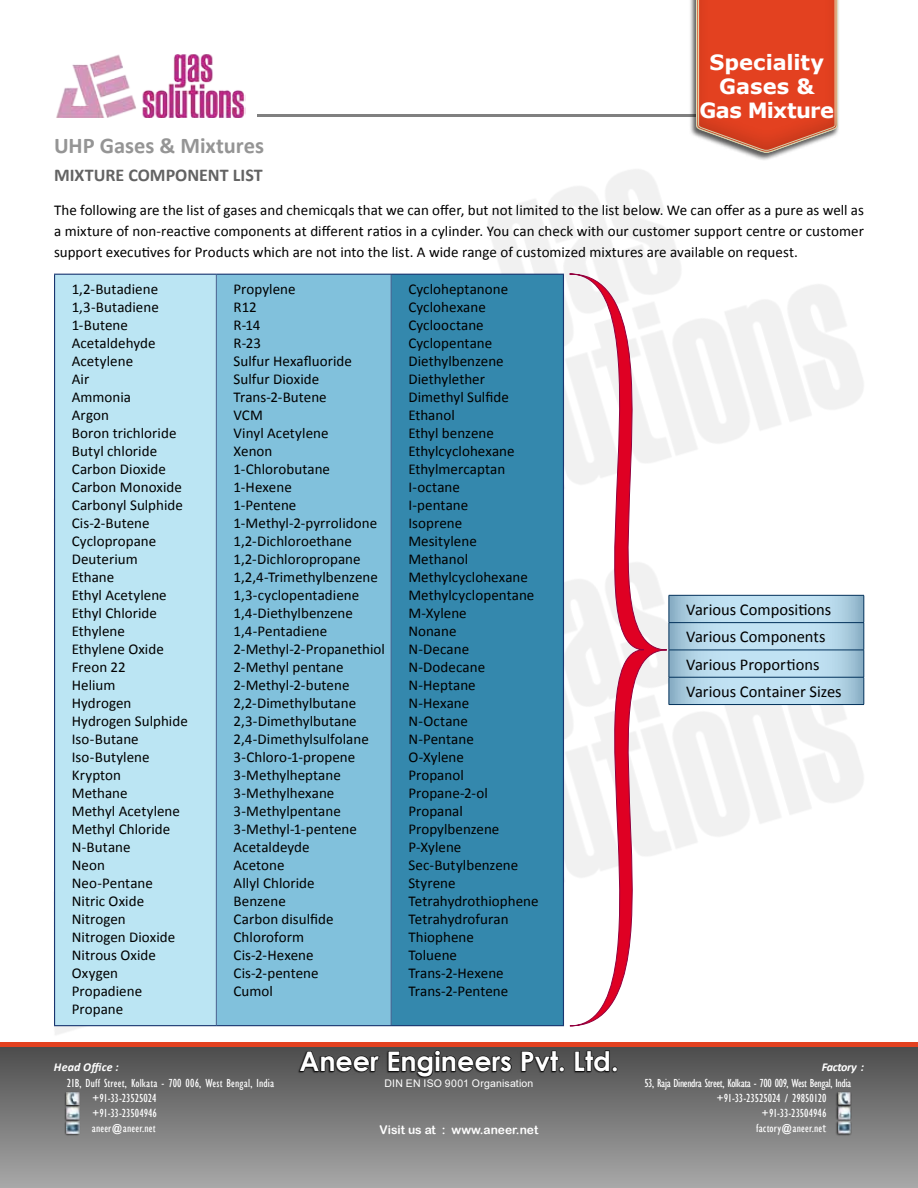
<style>
.page{position:relative;width:918px;height:1188px;background:#fff}
.page>*{position:absolute;margin:0;border:0;box-sizing:border-box;transform-origin:0 0}
.t1{font:700 27px "Century Gothic";color:#fff}
.t2{font:700 22.5px "Calibri";color:#959595}
.t3{font:700 21px/24px "Verdana";letter-spacing:-.005em;color:#fff;text-align:center}
.t4{font:700 18px "Calibri";color:#636363}
.t5{font:16.5px/27.3px "Calibri";color:#000}
.t6{font:15px/18px "Calibri";letter-spacing:.005em;color:#000}
.t7{font:condensed 12px/15px "Gill Sans";color:#fff}
.t8{font:condensed 12px "Gill Sans";letter-spacing:-.03em;color:#fff}
.t9{font:12px "Arial Rounded MT Bold";color:#fff}
.t10{font:italic 700 12px "Calibri";letter-spacing:-.015em;color:#fff}
.t11{font:10.5px "Arial";letter-spacing:.02em;color:#fff}
.s1{font-family:"Calibri";font-stretch:normal}
</style>
<div class="page">
<img style="left:0;top:505px;width:882px;height:538px">
<div style="left:0;top:1046px;width:918px;height:142px;background:linear-gradient(to bottom,#4c4c4c,#a8a8a8)"></div>
<hr style="left:0;top:1043px;width:918px;height:4px;background:#e34120">
<div style="left:836px;top:1120px;width:16px;height:16px;background:#000;opacity:.75"></div>
<div style="left:836px;top:1106px;width:16px;height:16px;background:#000;opacity:.75"></div>
<div style="left:836px;top:1091px;width:16px;height:17px;background:#000;opacity:.75"></div>
<svg style="left:838px;top:1092px;width:13px;height:42px"></svg>
<div style="left:65px;top:1120px;width:16px;height:17px;background:#000;opacity:.75"></div>
<div style="left:65px;top:1106px;width:16px;height:16px;background:#000;opacity:.75"></div>
<div style="left:64px;top:1091px;width:17px;height:17px;background:#000;opacity:.75"></div>
<svg style="left:67px;top:1092px;width:13px;height:42px"></svg>
<div style="left:298px;top:1050px;width:320px;height:29px;background:#000;opacity:.8"></div>
<svg style="left:299px;top:1051px;width:81px;height:21px;background:#2c2c2c"></svg>
<svg style="left:388px;top:1050px;width:124px;height:27px;background:#313131"></svg>
<svg style="left:521px;top:1051px;width:44px;height:21px"></svg>
<svg style="left:575px;top:1050px;width:43px;height:22px"></svg>
<hr style="left:257px;top:115px;width:439px;height:2px;background:#000">
<div style="left:678px;top:0;width:176px;height:171px;background:#000;opacity:.15"></div>
<img style="left:56px;top:54px;width:189px;height:64px">
<div style="left:55px;top:274px;width:161px;height:752px;background:#bbe5f3"></div>
<div style="left:216px;top:274px;width:175px;height:752px;background:#81c1dc"></div>
<div style="left:391px;top:274px;width:172px;height:752px;background:#3488ad"></div>
<hr style="left:216px;top:275px;width:1px;height:750px;background:#4d6390">
<hr style="left:391px;top:275px;width:1px;height:750px;background:#4d6390">
<hr style="left:54px;top:274px;width:162px;height:1px;background:#1a3670">
<hr style="left:54px;top:275px;width:1px;height:750px;background:#1a3670">
<hr style="left:216px;top:274px;width:175px;height:1px;background:#1a3670">
<hr style="left:391px;top:274px;width:173px;height:1px;background:#1a3670">
<hr style="left:563px;top:275px;width:1px;height:750px;background:#1a3670">
<hr style="left:54px;top:1025px;width:162px;height:1px;background:#1a3670">
<hr style="left:216px;top:1025px;width:175px;height:1px;background:#1a3670">
<hr style="left:391px;top:1025px;width:173px;height:1px;background:#1a3670">
<svg style="left:698px;top:595px;width:167px;height:110px;background:#b2d4e7"></svg>
<hr style="left:669px;top:704px;width:195px;height:1px;background:#00305a">
<svg style="left:569px;top:273px;width:129px;height:754px"></svg>
<h3 class="t3" style="left:700px;top:50px;width:136px">Speciality<br>Gases &amp;<br>Gas Mixture</h3>
<h2 class="t2" style="left:54px;top:130px;width:212px">UHP Gases &amp; Mixtures</h2>
<p class="t4" style="left:54px;top:162px;width:210px">MIXTURE COMPONENT LIST</p>
<p class="t6" style="left:54px;top:199px;width:812px;line-height:21px;text-align:justify">The following are the list of gases and chemicqals that we can offer, but not limited to the list below. We can offer as a pure as well as a mixture of non-reactive components at different ratios in a cylinder. You can check with our customer support centre or customer support executives for Products which are not into the list. A wide range of customized mixtures are available on request.</p>
<p class="t6" style="left:72px;top:279px;width:118px">1,2-Butadiene<br>1,3-Butadiene<br>1-Butene<br>Acetaldehyde<br>Acetylene<br>Air<br>Ammonia<br>Argon<br>Boron trichloride<br>Butyl chloride<br>Carbon Dioxide<br>Carbon Monoxide<br>Carbonyl Sulphide<br>Cis-2-Butene<br>Cyclopropane<br>Deuterium<br>Ethane<br>Ethyl Acetylene<br>Ethyl Chloride<br>Ethylene<br>Ethylene Oxide<br>Freon 22<br>Helium<br>Hydrogen<br>Hydrogen Sulphide<br>Iso-Butane<br>Iso-Butylene<br>Krypton<br>Methane<br>Methyl Acetylene<br>Methyl Chloride<br>N-Butane<br>Neon<br>Neo-Pentane<br>Nitric Oxide<br>Nitrogen<br>Nitrogen Dioxide<br>Nitrous Oxide<br>Oxygen<br>Propadiene<br>Propane</p>
<p class="t6" style="left:234px;top:279px;width:153px">Propylene<br>R12<br>R-14<br>R-23<br>Sulfur Hexafluoride<br>Sulfur Dioxide<br>Trans-2-Butene<br>VCM<br>Vinyl Acetylene<br>Xenon<br>1-Chlorobutane<br>1-Hexene<br>1-Pentene<br>1-Methyl-2-pyrrolidone<br>1,2-Dichloroethane<br>1,2-Dichloropropane<br>1,2,4-Trimethylbenzene<br>1,3-cyclopentadiene<br>1,4-Diethylbenzene<br>1,4-Pentadiene<br>2-Methyl-2-Propanethiol<br>2-Methyl pentane<br>2-Methyl-2-butene<br>2,2-Dimethylbutane<br>2,3-Dimethylbutane<br>2,4-Dimethylsulfolane<br>3-Chloro-1-propene<br>3-Methylheptane<br>3-Methylhexane<br>3-Methylpentane<br>3-Methyl-1-pentene<br>Acetaldeyde<br>Acetone<br>Allyl Chloride<br>Benzene<br>Carbon disulfide<br>Chloroform<br>Cis-2-Hexene<br>Cis-2-pentene<br>Cumol</p>
<p class="t6" style="left:408px;top:279px;width:132px">Cycloheptanone<br>Cyclohexane<br>Cyclooctane<br>Cyclopentane<br>Diethylbenzene<br>Diethylether<br>Dimethyl Sulfide<br>Ethanol<br>Ethyl benzene<br>Ethylcyclohexane<br>Ethylmercaptan<br>I-octane<br>I-pentane<br>Isoprene<br>Mesitylene<br>Methanol<br>Methylcyclohexane<br>Methylcyclopentane<br>M-Xylene<br>Nonane<br>N-Decane<br>N-Dodecane<br>N-Heptane<br>N-Hexane<br>N-Octane<br>N-Pentane<br>O-Xylene<br>Propanol<br>Propane-2-ol<br>Propanal<br>Propylbenzene<br>P-Xylene<br>Sec-Butylbenzene<br>Styrene<br>Tetrahydrothiophene<br>Tetrahydrofuran<br>Thiophene<br>Toluene<br>Trans-2-Hexene<br>Trans-2-Pentene</p>
<p class="t5" style="left:686px;top:595px;width:157px">Various Compositions<br>Various Components<br>Various Proportions<br>Various Container Sizes</p>
<h1 class="t1" style="left:299px;top:1041px;width:321px">Aneer Engineers Pvt. Ltd.</h1>
<p class="t10" style="left:54px;top:1058px;width:66px">Head Office :</p>
<p class="t7" style="left:92px;top:1076px;width:184px;text-indent:-25px">21B, Duff Street, Kolkata - 700 006, West Bengal, India +91-33-23525024<br>+91-33-23504946<br>aneer@aneer.net</p>
<p class="t11" style="left:385px;top:1077px;width:150px">DIN EN ISO 9001 Organisation</p>
<p class="t9" style="left:380px;top:1123px;width:160px">Visit us at : www.aneer.net</p>
<p class="t10" style="left:822px;top:1058px;width:44px">Factory :</p>
<p class="t8" style="left:644px;top:1076px;width:208px">53, Raja Dinendra Street, Kolkata - 700 009, West Bengal, India</p>
<p class="t7" style="left:716px;top:1091px;width:112px">+91-33-23525024 / 29850120</p>
<p class="t7" style="left:761px;top:1106px;width:67px">+91-33-23504946</p>
<p class="t7" style="left:756px;top:1121px;width:72px">factory@aneer.ne<span class="s1">t</span></p>
</div>
